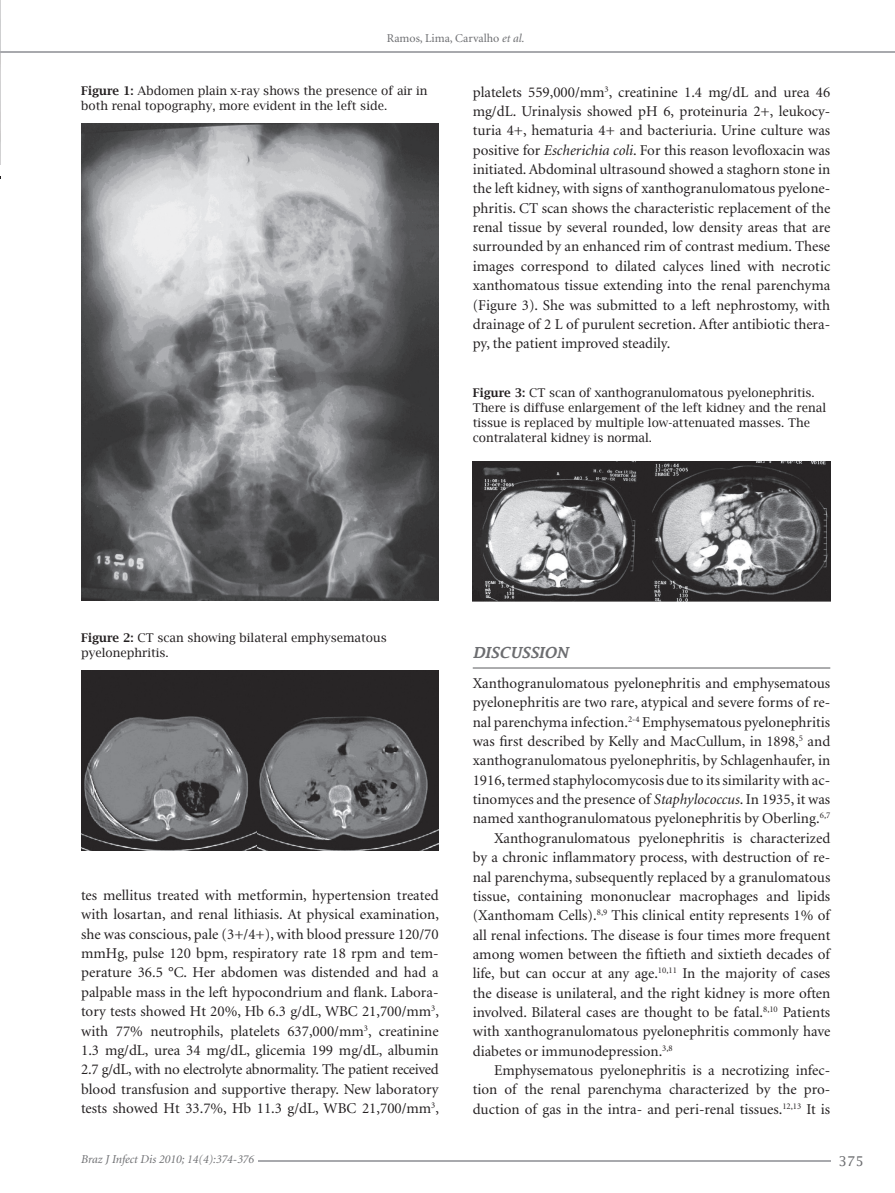
<style>
.page{position:relative;width:895px;height:1193px;background:#fff}
.page>*{position:absolute;margin:0;border:0;box-sizing:border-box;transform-origin:0 0}
.t1{font:15px/19.4px "Minion";color:#231f20;text-align:justify}
.t2{font:italic 600 15px "Lucida Fax";color:#6c6d70}
.t3{font:13.5px "Lucida Fax";color:#6c6d70}
.t4{font:12px/15px "Lucida Bright";color:#231f20}
.t5{font:italic 12px "Minion";color:#6c6d70}
.t6{font:12px "Minion";color:#6c6d70}
.s1{font-style:italic}
.s2{font-weight:600}
</style>
<div class="page">
<img style="left:0;top:1px;width:1px;height:163px">
<hr style="left:258px;top:1160px;width:571px;height:2px;background:#a8a9ad">
<hr style="left:0;top:51px;width:894px;height:2px;background:#a8a9ad">
<img style="left:81px;top:124px;width:357px;height:476px">
<img style="left:81px;top:670px;width:357px;height:180px">
<img style="left:472px;top:461px;width:357px;height:141px">
<hr style="left:472px;top:667px;width:357px;height:1px;background:#6c6d70">
<p class="t6" style="left:386px;top:32px;width:139px">Ramos, Lima, Carvalho <span class="s1">et al.</span></p>
<p class="t4" style="left:81px;top:83px;width:347px"><span class="s2">Figure 1:</span> Abdomen plain x-ray shows the presence of air in both renal topography, more evident in the left side.</p>
<p class="t1" style="left:472px;top:83px;width:359px">platelets 559,000/mm<sup>3</sup>, creatinine 1.4 mg/dL and urea 46 mg/dL. Urinalysis showed pH 6, proteinuria 2+, leukocy&shy;turia 4+, hematuria 4+ and bacteriuria. Urine culture was positive for <span class="s1">Escherichia coli</span>. For this reason levofloxacin was initiated. Abdominal ultrasound showed a staghorn stone in the left kidney, with signs of xanthogranulomatous pyelone&shy;phritis. CT scan shows the characteristic replacement of the renal tissue by several rounded, low density areas that are surrounded by an enhanced rim of contrast medium. These images correspond to dilated calyces lined with necrotic xanthomatous tissue extending into the renal parenchyma (Figure 3). She was submitted to a left nephrostomy, with drainage of 2 L of purulent secretion. After antibiotic thera&shy;py, the patient improved steadily.</p>
<p class="t4" style="left:472px;top:385px;width:355px"><span class="s2">Figure 3:</span> CT scan of xanthogranulomatous pyelonephritis.<br>There is diffuse enlargement of the left kidney and the renal tissue is replaced by multiple low-attenuated masses. The contralateral kidney is normal.</p>
<p class="t4" style="left:81px;top:629px;width:307px"><span class="s2">Figure 2:</span> CT scan showing bilateral emphysematous pyelonephritis.</p>
<p class="t1" style="left:81px;top:886px;width:359px">tes mellitus treated with metformin, hypertension treated with losartan, and renal lithiasis. At physical examination, she was conscious, pale (3+/4+), with blood pressure 120/70 mmHg, pulse 120 bpm, respiratory rate 18 rpm and tem&shy;perature 36.5 °C. Her abdomen was distended and had a palpable mass in the left hypocondrium and flank. Labora&shy;tory tests showed Ht 20%, Hb 6.3 g/dL, WBC 21,700/mm<sup>3</sup>, with 77% neutrophils, platelets 637,000/mm<sup>3</sup>, creatinine 1.3 mg/dL, urea 34 mg/dL, glicemia 199 mg/dL, albumin 2.7 g/dL, with no electrolyte abnormality. The patient received blood transfusion and supportive therapy. New laboratory tests showed Ht 33.7%, Hb 11.3 g/dL, WBC 21,700/mm<sup>3</sup>,</p>
<p class="t2" style="left:472px;top:644px;width:97px">DISCUSSION</p>
<p class="t1" style="left:472px;top:674px;width:359px">Xanthogranulomatous pyelonephritis and emphysematous</p>
<p class="t1" style="left:472px;top:693px;width:359px">pyelonephritis are two rare, atypical and severe forms of re-</p>
<p class="t1" style="left:472px;top:712px;width:359px">nal parenchyma infection.<sup>2-4</sup> Emphysematous pyelonephritis</p>
<p class="t1" style="left:472px;top:732px;width:359px">was first described by Kelly and MacCullum, in 1898,<sup>5</sup> and</p>
<p class="t1" style="left:472px;top:751px;width:359px">xanthogranulomatous pyelonephritis, by Schlagenhaufer, in</p>
<p class="t1" style="left:472px;top:771px;width:359px">1916, termed staphylocomycosis due to its similarity with ac-</p>
<p class="t1" style="left:472px;top:790px;width:359px">tinomyces and the presence of <span class="s1">Staphylococcus</span>. In 1935, it was</p>
<p class="t1" style="left:472px;top:809px;width:359px">named xanthogranulomatous pyelonephritis by Oberling.<sup>6,7</sup></p>
<p class="t1" style="left:494px;top:829px;width:337px">Xanthogranulomatous pyelonephritis is characterized</p>
<p class="t1" style="left:472px;top:848px;width:359px">by a chronic inflammatory process, with destruction of re-</p>
<p class="t1" style="left:472px;top:867px;width:359px">nal parenchyma, subsequently replaced by a granulomatous</p>
<p class="t1" style="left:472px;top:887px;width:359px">tissue, containing mononuclear macrophages and lipids</p>
<p class="t1" style="left:472px;top:906px;width:358px">(Xanthomam Cells).<sup>8,9</sup> This clinical entity represents 1% of</p>
<p class="t1" style="left:472px;top:925px;width:359px">all renal infections. The disease is four times more frequent</p>
<p class="t1" style="left:472px;top:945px;width:358px">among women between the fiftieth and sixtieth decades of</p>
<p class="t1" style="left:472px;top:964px;width:359px">life, but can occur at any age.<sup>10,11</sup> In the majority of cases</p>
<p class="t1" style="left:472px;top:983px;width:359px">the disease is unilateral, and the right kidney is more often</p>
<p class="t1" style="left:472px;top:1003px;width:359px">involved. Bilateral cases are thought to be fatal.<sup>8,10</sup> Patients</p>
<p class="t1" style="left:472px;top:1022px;width:359px">with xanthogranulomatous pyelonephritis commonly have</p>
<p class="t1" style="left:472px;top:1041px;width:201px">diabetes or immunodepression.<sup>3,8</sup></p>
<p class="t1" style="left:494px;top:1061px;width:337px">Emphysematous pyelonephritis is a necrotizing infec-</p>
<p class="t1" style="left:472px;top:1080px;width:359px">tion of the renal parenchyma characterized by the pro-</p>
<p class="t1" style="left:472px;top:1099px;width:359px">duction of gas in the intra- and peri-renal tissues.<sup>12,13</sup> It is</p>
<p class="t5" style="left:81px;top:1153px;width:174px">Braz J Infect Dis 2010; 14(4):374-376</p>
<p class="t3" style="left:838px;top:1152px;width:27px">375</p>
</div>
